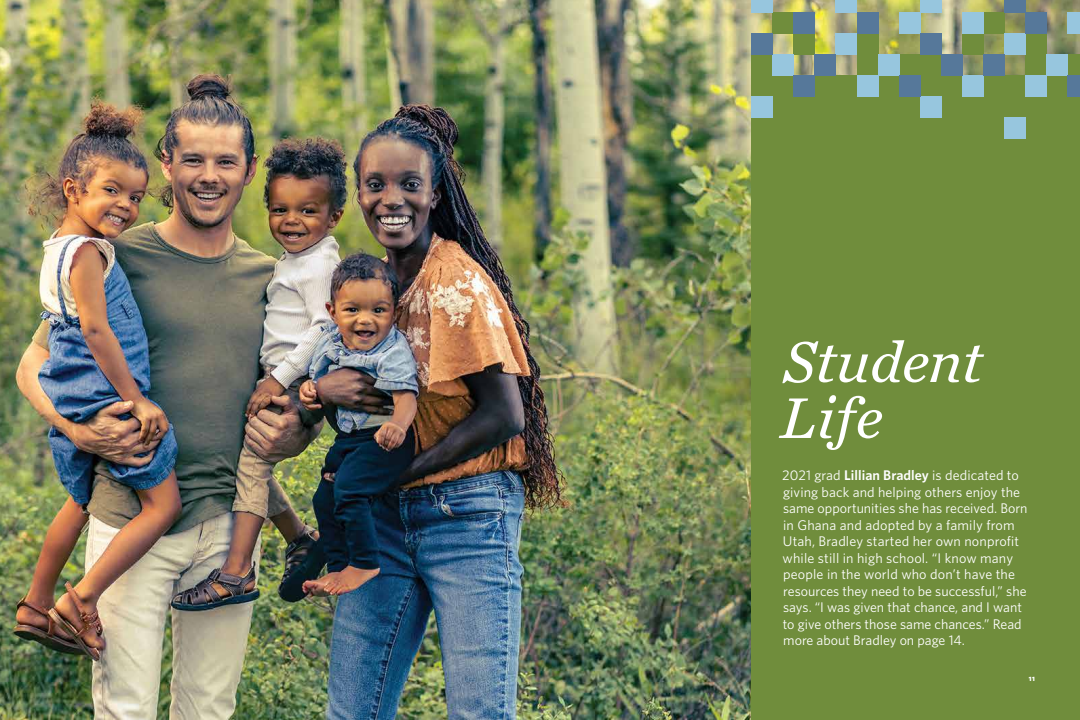
<style>
.page{position:relative;width:1080px;height:720px;background:#fff}
.page>*{position:absolute;margin:0;border:0;box-sizing:border-box;transform-origin:0 0}
.t1{font:italic 60px/56px "Chronicle Text G2";color:#fff}
.t2{font:14px/16.5px "Whitney";color:#fff}
.t3{font:700 8px "Whitney";color:#fff}
.s1{font-weight:600}
</style>
<div class="page">
<img style="left:0;top:0;width:1080px;height:720px">
<div style="left:1068px;top:54px;width:12px;height:21px;background:#708d3c"></div>
<div style="left:1026px;top:54px;width:21px;height:21px;background:#708d3c"></div>
<div style="left:962px;top:33px;width:22px;height:21px;background:#708d3c"></div>
<div style="left:984px;top:12px;width:21px;height:21px;background:#708d3c"></div>
<div style="left:920px;top:54px;width:21px;height:21px;background:#708d3c"></div>
<div style="left:1026px;top:33px;width:21px;height:21px;background:#708d3c"></div>
<div style="left:899px;top:54px;width:21px;height:21px;background:#708d3c"></div>
<div style="left:857px;top:54px;width:21px;height:21px;background:#708d3c"></div>
<div style="left:794px;top:33px;width:21px;height:21px;background:#708d3c"></div>
<div style="left:752px;top:54px;width:21px;height:21px;background:#708d3c"></div>
<div style="left:857px;top:33px;width:21px;height:21px;background:#708d3c"></div>
<div style="left:773px;top:12px;width:21px;height:21px;background:#708d3c"></div>
<div style="left:752px;top:75px;width:328px;height:645px;background:#708d3c"></div>
<div style="left:920px;top:96px;width:21px;height:22px;background:#97c6de"></div>
<div style="left:1005px;top:118px;width:21px;height:21px;background:#97c6de"></div>
<div style="left:752px;top:96px;width:21px;height:22px;background:#97c6de"></div>
<div style="left:962px;top:12px;width:22px;height:21px;background:#97c6de"></div>
<div style="left:1005px;top:33px;width:21px;height:21px;background:#97c6de"></div>
<div style="left:1047px;top:54px;width:21px;height:21px;background:#97c6de"></div>
<div style="left:1026px;top:75px;width:21px;height:21px;background:#97c6de"></div>
<div style="left:920px;top:0;width:21px;height:12px;background:#97c6de"></div>
<div style="left:962px;top:75px;width:22px;height:21px;background:#97c6de"></div>
<div style="left:1068px;top:12px;width:12px;height:21px;background:#97c6de"></div>
<div style="left:773px;top:54px;width:21px;height:21px;background:#97c6de"></div>
<div style="left:836px;top:33px;width:21px;height:21px;background:#97c6de"></div>
<div style="left:878px;top:54px;width:21px;height:21px;background:#97c6de"></div>
<div style="left:857px;top:75px;width:21px;height:21px;background:#97c6de"></div>
<div style="left:836px;top:0;width:21px;height:12px;background:#97c6de"></div>
<div style="left:752px;top:0;width:21px;height:12px;background:#97c6de"></div>
<div style="left:899px;top:12px;width:21px;height:21px;background:#97c6de"></div>
<div style="left:1026px;top:12px;width:21px;height:21px;background:#56789a"></div>
<div style="left:941px;top:54px;width:21px;height:21px;background:#56789a"></div>
<div style="left:920px;top:33px;width:21px;height:21px;background:#56789a"></div>
<div style="left:984px;top:54px;width:21px;height:21px;background:#56789a"></div>
<div style="left:1005px;top:0;width:21px;height:12px;background:#56789a"></div>
<div style="left:1068px;top:75px;width:12px;height:21px;background:#56789a"></div>
<div style="left:857px;top:12px;width:21px;height:21px;background:#56789a"></div>
<div style="left:794px;top:12px;width:21px;height:21px;background:#56789a"></div>
<div style="left:752px;top:33px;width:21px;height:21px;background:#56789a"></div>
<div style="left:815px;top:54px;width:21px;height:21px;background:#56789a"></div>
<div style="left:794px;top:75px;width:21px;height:21px;background:#56789a"></div>
<div style="left:899px;top:75px;width:21px;height:21px;background:#56789a"></div>
<h1 class="t1" style="left:780px;top:330px;width:204px">Student<br>Life</h1>
<p class="t2" style="left:782px;top:467px;width:247px">2021 grad <span class="s1">Lillian Bradley</span> is dedicated to giving back and helping others enjoy the same opportunities she has received. Born in Ghana and adopted by a family from Utah, Bradley started her own nonprofit while still in high school. “I know many people in the world who don’t have the resources they need to be successful,” she says. “I was given that chance, and I want to give others those same chances.” Read more about Bradley on page 14.</p>
<p class="t3" style="left:1029px;top:673px;width:8px">11</p>
</div>
